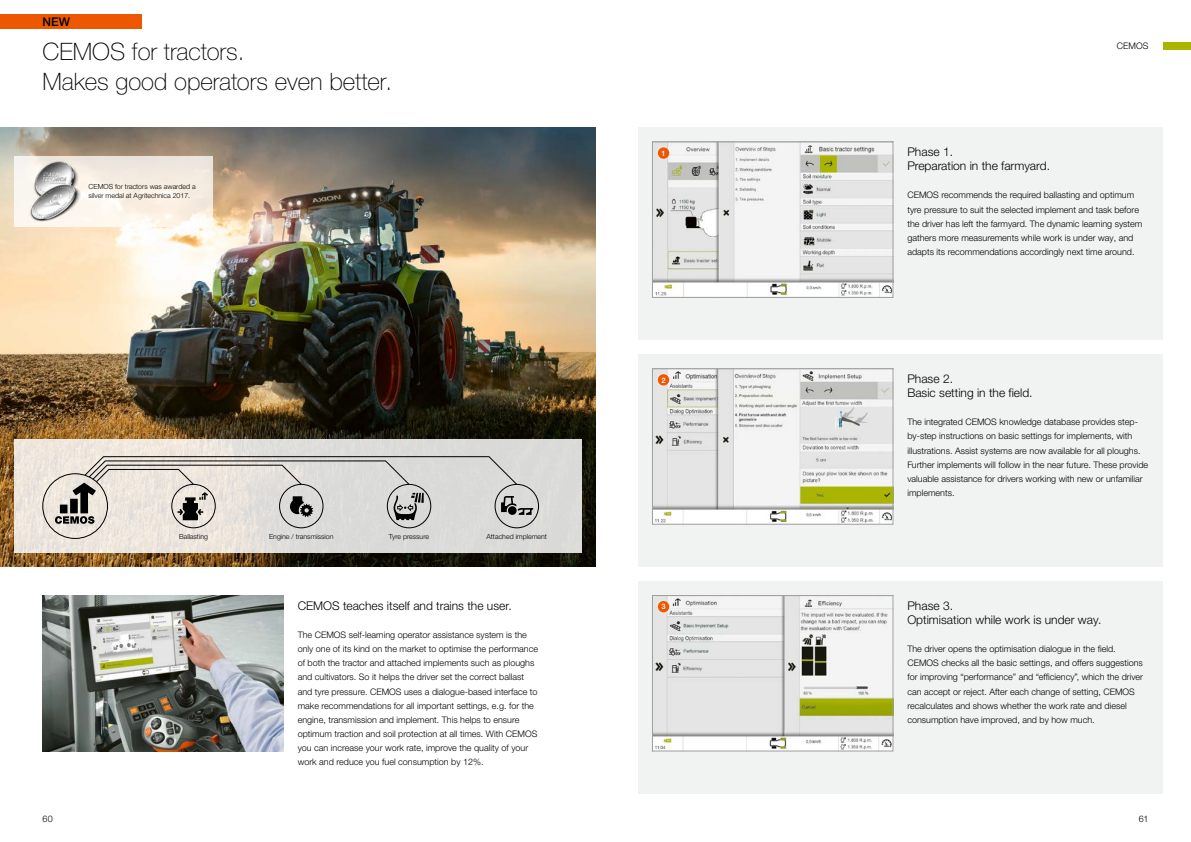
<style>
.page{position:relative;width:1191px;height:842px;background:#fff}
.page>*{position:absolute;margin:0;border:0;box-sizing:border-box;transform-origin:0 0}
.t1{font:100 24px/30px "CLAAS Helvetica Neue";color:#000}
.t2{font:300 12px/14.2px "CLAAS Helvetica Neue";color:#000}
.t3{font:500 12px "CLAAS Helvetica Neue";color:#000}
.t4{font:300 9px/14.2px "CLAAS Helvetica Neue";color:#000}
.t5{font:500 7.5px "CLAAS Helvetica Neue";color:#fff}
.t6{font:300 7px/9px "CLAAS Helvetica Neue";color:#000}
</style>
<div class="page">
<div style="left:1162px;top:43px;width:29px;height:7px;background:#aab500"></div>
<div style="left:638px;top:581px;width:524px;height:213px;background:#f1f2f2"></div>
<div style="left:638px;top:128px;width:524px;height:212px;background:#f1f2f2"></div>
<img style="left:0;top:128px;width:595px;height:439px">
<div style="left:0;top:14px;width:142px;height:14px;background:#ed5700"></div>
<div style="left:638px;top:354px;width:524px;height:213px;background:#f1f2f2"></div>
<img style="left:43px;top:595px;width:240px;height:156px">
<img style="left:654px;top:144px;width:237px;height:152px">
<div style="left:652px;top:142px;width:241px;height:156px;border:1px solid #9d9e9e"></div>
<img style="left:654px;top:371px;width:237px;height:151px">
<div style="left:652px;top:369px;width:241px;height:155px;border:1px solid #9d9e9e"></div>
<img style="left:654px;top:597px;width:237px;height:152px">
<div style="left:652px;top:595px;width:241px;height:156px;border:1px solid #9d9e9e"></div>
<div style="left:658px;top:601px;width:11px;height:11px;background:#ed5700;border-radius:50%"></div>
<div style="left:658px;top:147px;width:11px;height:12px;background:#ed5700;border-radius:50%"></div>
<div style="left:658px;top:374px;width:11px;height:12px;background:#ed5700;border-radius:50%"></div>
<div style="left:14px;top:439px;width:567px;height:114px;background:linear-gradient(to right,#eee6dc,#d5d7d7)"></div>
<div style="left:495px;top:484px;width:44px;height:44px;border:1px solid #000;border-radius:50%"></div>
<div style="left:279px;top:484px;width:44px;height:44px;border:1px solid #000;border-radius:50%"></div>
<div style="left:387px;top:484px;width:44px;height:44px;border:1px solid #000;border-radius:50%"></div>
<div style="left:171px;top:484px;width:44px;height:44px;border:1px solid #000;border-radius:50%"></div>
<svg style="left:55px;top:456px;width:478px;height:68px;background:#cac7c3"></svg>
<svg style="left:14px;top:156px;width:199px;height:71px;fill:#f8eee2"></svg>
<img style="left:23px;top:156px;width:63px;height:71px">
<h2 class="t3" style="left:43px;top:14px;width:29px">NEW</h2>
<h1 class="t1" style="left:43px;top:37px;width:351px">CEMOS for tractors.<br>Makes good operators even better.</h1>
<p class="t4" style="left:1117px;top:39px;width:33px">CEMOS</p>
<p class="t6" style="left:89px;top:182px;width:109px">CEMOS for tractors was awarded a silver medal at Agritechnica 2017.</p>
<p class="t6" style="left:179px;top:532px;width:30px">Ballasting</p>
<p class="t6" style="left:269px;top:532px;width:66px">Engine / transmission</p>
<p class="t6" style="left:389px;top:532px;width:42px">Tyre pressure</p>
<p class="t6" style="left:486px;top:532px;width:62px">Attached implement</p>
<h2 class="t2" style="left:298px;top:598px;width:216px">CEMOS teaches itself and trains the user.</h2>
<p class="t4" style="left:298px;top:628px;width:242px">The CEMOS self-learning operator assistance system is the only one of its kind on the market to optimise the performance of both the tractor and attached implements such as ploughs and cultivators. So it helps the driver set the correct ballast and tyre pressure. CEMOS uses a dialogue-based interface to make recommendations for all important settings, e.g. for the engine, transmission and implement. This helps to ensure optimum traction and soil protection at all times. With CEMOS you can increase your work rate, improve the quality of your work and reduce you fuel consumption by 12%.</p>
<p class="t5" style="left:661px;top:148px;width:6px">1</p>
<p class="t5" style="left:661px;top:375px;width:6px">2</p>
<p class="t5" style="left:661px;top:602px;width:6px">3</p>
<h2 class="t2" style="left:907px;top:145px;width:144px">Phase 1.<br>Preparation in the farmyard.</h2>
<p class="t4" style="left:907px;top:188px;width:236px">CEMOS recommends the required ballasting and optimum tyre pressure to suit the selected implement and task before the driver has left the farmyard. The dynamic learning system gathers more measurements while work is under way, and adapts its recommendations accordingly next time around.</p>
<h2 class="t2" style="left:907px;top:372px;width:127px">Phase 2.<br>Basic setting in the field.</h2>
<p class="t4" style="left:907px;top:415px;width:242px">The integrated CEMOS knowledge database provides step&shy;by-step instructions on basic settings for implements, with illustrations. Assist systems are now available for all ploughs.<br>Further implements will follow in the near future. These provide valuable assistance for drivers working with new or unfamiliar implements.</p>
<h2 class="t2" style="left:907px;top:598px;width:195px">Phase 3.<br>Optimisation while work is under way.</h2>
<p class="t4" style="left:907px;top:642px;width:237px">The driver opens the optimisation dialogue in the field.<br>CEMOS checks all the basic settings, and offers suggestions for improving “performance” and “efficiency”, which the driver can accept or reject. After each change of setting, CEMOS recalculates and shows whether the work rate and diesel consumption have improved, and by how much.</p>
<p class="t4" style="left:43px;top:812px;width:12px">60</p>
<p class="t4" style="left:1138px;top:812px;width:11px">61</p>
</div>
